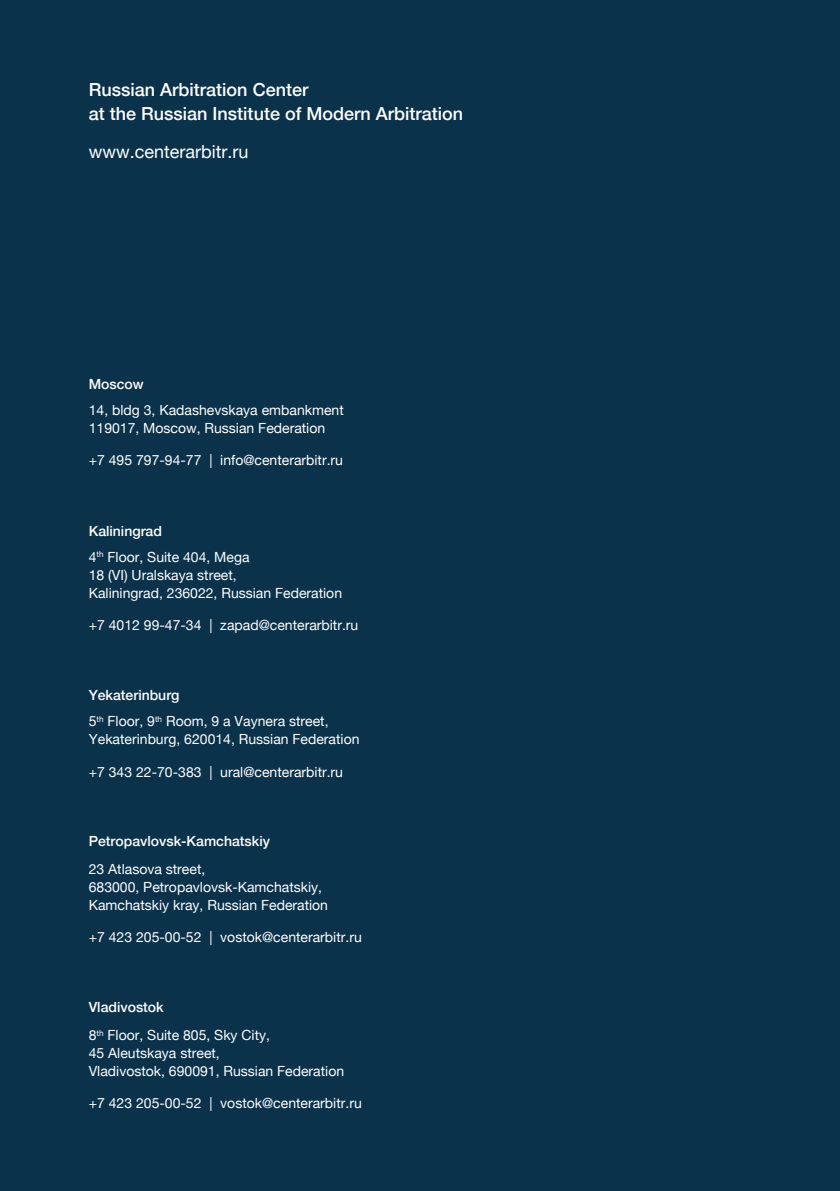
<style>
.page{position:relative;width:840px;height:1191px;background:#fff}
.page>*{position:absolute;margin:0;border:0;box-sizing:border-box;transform-origin:0 0}
.t1{font:500 18px/24px "Helvetica Neue";color:#fff}
.t2{font:18px "Helvetica Neue";color:#fff}
.t3{font:14px/26px "Helvetica Neue";color:#fff}
.t4{font:500 14px/28px "Helvetica Neue";color:#fff}
.s1{font-weight:500}
.s2{font-weight:400}
</style>
<div class="page">
<div style="left:0;top:0;width:839px;height:1191px;background:#0a324a"></div>
<p class="t1" style="left:89px;top:76px;width:376px">Russian Arbitration Center<br>at the Russian Institute of Modern Arbitration</p>
<p class="t2" style="left:89px;top:138px;width:161px">www.centerarbitr.ru</p>
<p class="t3" style="left:89px;top:372px;width:256px"><span class="s1">Moscow<br></span>14, bldg 3, Kadashevskaya embankment</p>
<p class="t3" style="left:89px;top:416px;width:238px">119017, Моscow, Russian Federation</p>
<p class="t3" style="left:89px;top:448px;width:256px">+7 495 797-94-77 | info@centerarbitr.ru</p>
<p class="t3" style="left:89px;top:518px;width:162px"><span class="s1">Kaliningrad<br></span>4<sup>th</sup> Floor, Suite 404, Mega</p>
<p class="t3" style="left:89px;top:566px;width:255px;line-height:18px">18 (VI) Uralskaya street,<br>Kaliningrad, 236022, Russian Federation</p>
<p class="t3" style="left:89px;top:612px;width:271px">+7 4012 99-47-34 | zapad@centerarbitr.ru</p>
<p class="t3" style="left:89px;top:683px;width:241px"><span class="s1">Yekaterinburg<br></span>5<sup>th</sup> Floor, 9<sup>th</sup> Room, 9 a Vaynera street,</p>
<p class="t3" style="left:89px;top:727px;width:272px">Yekaterinburg, 620014, Russian Federation</p>
<p class="t3" style="left:89px;top:759px;width:256px">+7 343 22-70-383 | ural@centerarbitr.ru</p>
<p class="t4" style="left:89px;top:826px;width:183px">Petropavlovsk-Kamchatskiy<br><span class="s2">23 Atlasova street,</span></p>
<p class="t3" style="left:89px;top:879px;width:241px;line-height:18px">683000, Petropavlovsk-Kamchatskiy,<br>Kamchatskiy kray, Russian Federation</p>
<p class="t3" style="left:89px;top:925px;width:274px">+7 423 205-00-52 | vostok@centerarbitr.ru</p>
<p class="t3" style="left:89px;top:994px;width:183px;line-height:28px"><span class="s1">Vladivostok<br></span>8<sup>th</sup> Floor, Suite 805, Sky City,</p>
<p class="t3" style="left:89px;top:1045px;width:257px;line-height:18px">45 Aleutskaya street,<br>Vladivostok, 690091, Russian Federation</p>
<p class="t3" style="left:89px;top:1091px;width:274px">+7 423 205-00-52 | vostok@centerarbitr.ru</p>
</div>
